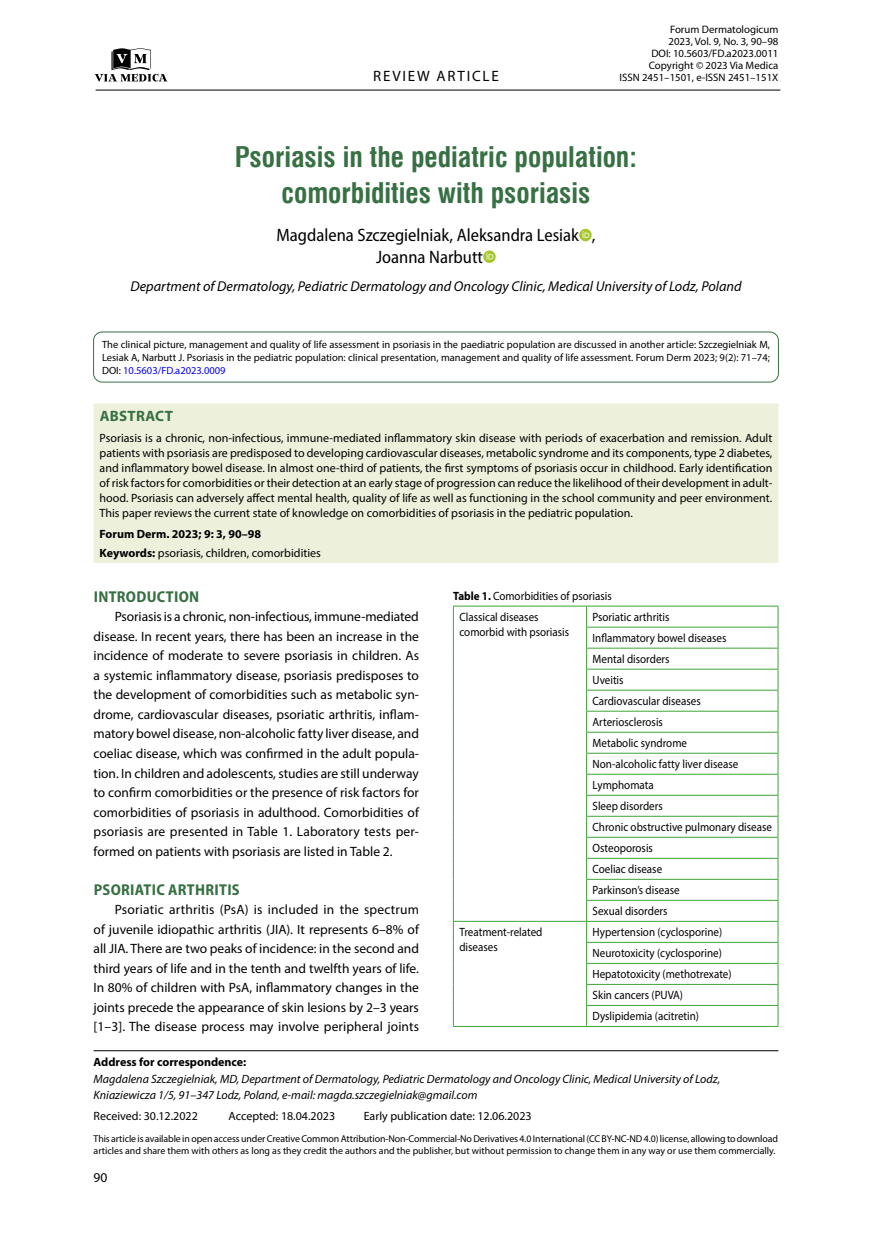
<style>
.page{position:relative;width:872px;height:1234px;background:#fff}
.page>*{position:absolute;margin:0;border:0;box-sizing:border-box;transform-origin:0 0}
.t1{font:700 27.75px/36px "Swis 721 Cn EU";color:#377043;text-align:center}
.t2{font:semi-condensed 18px/21.6px "Myriad Pro";color:#000}
.t3{font:700 semi-condensed 15.75px "Myriad Pro";letter-spacing:.02em;color:#377043}
.t4{font:15px "Myriad Pro";letter-spacing:.12em;color:#000}
.t5{font:700 15px "Myriad Pro";letter-spacing:.02em;color:#377043}
.t6{font:italic 14.25px "Myriad Pro";color:#000}
.t7{font:13.5px/19.5px "Myriad Pro";color:#000;text-align:justify}
.t8{font:12px/15px "Myriad Pro";color:#000;text-align:justify}
.t9{font:12px/21px "Myriad Pro";color:#000;scale:.92 1}
.t10{font:italic 12px/16.5px "Myriad Pro";color:#000}
.t11{font:700 12px/19.2px "Myriad Pro";color:#000}
.t12{font:10.8px/12px "Myriad Pro";color:#000;text-align:right}
.t13{font:10.5px/12.6px "Myriad Pro";color:#000;text-align:justify}
.t14{font:9.9px/11.9px "Myriad Pro";letter-spacing:-.01em;color:#000}
.s1{color:#00f}
.s2{font-weight:400}
.s3{font-weight:700}
</style>
<div class="page">
<div style="left:93px;top:331px;width:685px;height:51px;border:1px solid #377043;border-radius:9px"></div>
<div style="left:579px;top:229px;width:12px;height:12px;background:#a5c72b;border-radius:50%"></div>
<svg style="left:582px;top:231px;width:7px;height:7px"></svg>
<svg style="left:483px;top:250px;width:13px;height:13px"></svg>
<svg style="left:486px;top:252px;width:7px;height:7px"></svg>
<div style="left:94px;top:403px;width:684px;height:160px;background:#edf1dc"></div>
<hr style="left:94px;top:1050px;width:684px;height:1px;background:#000">
<svg style="left:95px;top:48px;width:72px;height:34px"></svg>
<hr style="left:96px;top:90px;width:684px;height:1px;background:#000">
<hr style="left:586px;top:626px;width:192px;height:1px;background:#3fa535">
<hr style="left:586px;top:647px;width:192px;height:1px;background:#3fa535">
<hr style="left:586px;top:668px;width:192px;height:1px;background:#3fa535">
<hr style="left:586px;top:689px;width:192px;height:1px;background:#3fa535">
<hr style="left:586px;top:710px;width:192px;height:1px;background:#3fa535">
<hr style="left:586px;top:731px;width:192px;height:1px;background:#3fa535">
<hr style="left:586px;top:752px;width:192px;height:1px;background:#3fa535">
<hr style="left:586px;top:773px;width:192px;height:1px;background:#3fa535">
<hr style="left:586px;top:794px;width:192px;height:1px;background:#3fa535">
<hr style="left:586px;top:815px;width:192px;height:1px;background:#3fa535">
<hr style="left:586px;top:836px;width:192px;height:1px;background:#3fa535">
<hr style="left:586px;top:857px;width:192px;height:1px;background:#3fa535">
<hr style="left:586px;top:878px;width:192px;height:1px;background:#3fa535">
<hr style="left:586px;top:899px;width:192px;height:1px;background:#3fa535">
<hr style="left:453px;top:920px;width:133px;height:1px;background:#3fa535">
<hr style="left:586px;top:920px;width:192px;height:1px;background:#3fa535">
<hr style="left:586px;top:941px;width:192px;height:1px;background:#3fa535">
<hr style="left:586px;top:962px;width:192px;height:1px;background:#3fa535">
<hr style="left:586px;top:983px;width:192px;height:1px;background:#3fa535">
<hr style="left:586px;top:1004px;width:192px;height:1px;background:#3fa535">
<svg style="left:586px;top:606px;width:1px;height:419px"></svg>
<hr style="left:453px;top:605px;width:133px;height:1px;background:#3fa535">
<hr style="left:586px;top:605px;width:192px;height:1px;background:#3fa535">
<svg style="left:453px;top:606px;width:1px;height:419px"></svg>
<svg style="left:777px;top:606px;width:1px;height:419px"></svg>
<hr style="left:453px;top:1025px;width:133px;height:1px;background:#3fa535">
<hr style="left:586px;top:1025px;width:192px;height:1px;background:#3fa535">
<p class="t4" style="left:373px;top:67px;width:127px">REVIEW ARTICLE</p>
<p class="t12" style="left:619px;top:23px;width:160px">Forum Dermatologicum<br>2023, Vol. 9, No. 3, 90–98<br>DOI: 10.5603/FD.a2023.0011<br>Copyright © 2023 Via Medica<br>ISSN 2451–1501, e-ISSN 2451–151X</p>
<h1 class="t1" style="left:235px;top:140px;width:403px">Psoriasis in the pediatric population: comorbidities with psoriasis</h1>
<h2 class="t2" style="left:376px;top:224px;width:221px;text-indent:-100px">Magdalena Szczegielniak, Aleksandra Lesiak ,<br>Joanna Narbutt</h2>
<p class="t6" style="left:130px;top:277px;width:612px">Department of Dermatology, Pediatric Dermatology and Oncology Clinic, Medical University of Lodz, Poland</p>
<p class="t13" style="left:102px;top:338px;width:669px">The clinical picture, management and quality of life assessment in psoriasis in the paediatric population are discussed in another article: Szczegielniak M, Lesiak A, Narbutt J. Psoriasis in the pediatric population: clinical presentation, management and quality of life assessment. Forum Derm 2023; 9(2): 71–74; DOI: <span class="s1">10.5603/FD.a2023.0009</span></p>
<p class="t5" style="left:100px;top:405px;width:75px">ABSTRACT</p>
<p class="t8" style="left:100px;top:430px;width:674px">Psoriasis is a chronic, non-infectious, immune-mediated inflammatory skin disease with periods of exacerbation and remission. Adult patients with psoriasis are predisposed to developing cardiovascular diseases, metabolic syndrome and its components, type 2 diabetes, and inflammatory bowel disease. In almost one-third of patients, the first symptoms of psoriasis occur in childhood. Early identification of risk factors for comorbidities or their detection at an early stage of progression can reduce the likelihood of their development in adult&shy;hood. Psoriasis can adversely affect mental health, quality of life as well as functioning in the school community and peer environment.<br>This paper reviews the current state of knowledge on comorbidities of psoriasis in the pediatric population.</p>
<p class="t11" style="left:100px;top:523px;width:223px">Forum Derm. 2023; 9: 3, 90–98<br>Keywords: <span class="s2">psoriasis, children, comorbidities</span></p>
<p class="t3" style="left:94px;top:586px;width:107px">INTRODUCTION</p>
<p class="t7" style="left:94px;top:606px;width:327px;text-indent:21px">Psoriasis is a chronic, non-infectious, immune-mediated disease. In recent years, there has been an increase in the incidence of moderate to severe psoriasis in children. As a systemic inflammatory disease, psoriasis predisposes to the development of comorbidities such as metabolic syn&shy;drome, cardiovascular diseases, psoriatic arthritis, inflam&shy;matory bowel disease, non-alcoholic fatty liver disease, and coeliac disease, which was confirmed in the adult popula&shy;tion. In children and adolescents, studies are still underway to confirm comorbidities or the presence of risk factors for comorbidities of psoriasis in adulthood. Comorbidities of psoriasis are presented in Table 1. Laboratory tests per&shy;formed on patients with psoriasis are listed in Table 2.</p>
<p class="t3" style="left:94px;top:879px;width:148px">PSORIATIC ARTHRITIS</p>
<p class="t7" style="left:94px;top:899px;width:327px;text-indent:21px">Psoriatic arthritis (PsA) is included in the spectrum of juvenile idiopathic arthritis (JIA). It represents 6–8% of all JIA. There are two peaks of incidence: in the second and third years of life and in the tenth and twelfth years of life.<br>In 80% of children with PsA, inflammatory changes in the joints precede the appearance of skin lesions by 2–3 years [1–3]. The disease process may involve peripheral joints</p>
<p class="t9" style="left:459px;top:584px;width:167px;text-indent:-6px"><span class="s3">Table 1.</span> Comorbidities of psoriasis<br>Classical diseases</p>
<p class="t9" style="left:459px;top:620px;width:121px">comorbid with psoriasis</p>
<p class="t9" style="left:592px;top:606px;width:196px">Psoriatic arthritis<br>Inflammatory bowel diseases<br>Mental disorders<br>Uveitis<br>Cardiovascular diseases<br>Arteriosclerosis<br>Metabolic syndrome<br>Non-alcoholic fatty liver disease<br>Lymphomata<br>Sleep disorders<br>Chronic obstructive pulmonary disease<br>Osteoporosis<br>Coeliac disease<br>Parkinson’s disease<br>Sexual disorders</p>
<p class="t9" style="left:459px;top:924px;width:92px;line-height:14.4px">Treatment-related diseases</p>
<p class="t9" style="left:592px;top:921px;width:153px">Hypertension (cyclosporine)<br>Neurotoxicity (cyclosporine)<br>Hepatotoxicity (methotrexate)<br>Skin cancers (PUVA)<br>Dyslipidemia (acitretin)</p>
<p class="t11" style="left:94px;top:1052px;width:154px">Address for correspondence:</p>
<p class="t10" style="left:94px;top:1070px;width:628px">Magdalena Szczegielniak, MD, Department of Dermatology, Pediatric Dermatology and Oncology Clinic, Medical University of Lodz,<br>Kniaziewicza 1/5, 91–347 Lodz, Poland, e-mail: magda.szczegielniak@gmail.com</p>
<p class="t8" style="left:94px;top:1108px;width:106px">Received: 30.12.2022</p>
<p class="t8" style="left:229px;top:1108px;width:108px">Accepted: 18.04.2023</p>
<p class="t8" style="left:364px;top:1108px;width:169px">Early publication date: 12.06.2023</p>
<p class="t14" style="left:94px;top:1131px;width:686px">This article is available in open access under Creative Common Attribution-Non-Commercial-No Derivatives 4.0 International (CC BY-NC-ND 4.0) license, allowing to download articles and share them with others as long as they credit the authors and the publisher, but without permission to change them in any way or use them commercially.</p>
<p class="t7" style="left:94px;top:1167px;width:15px">90</p>
</div>
